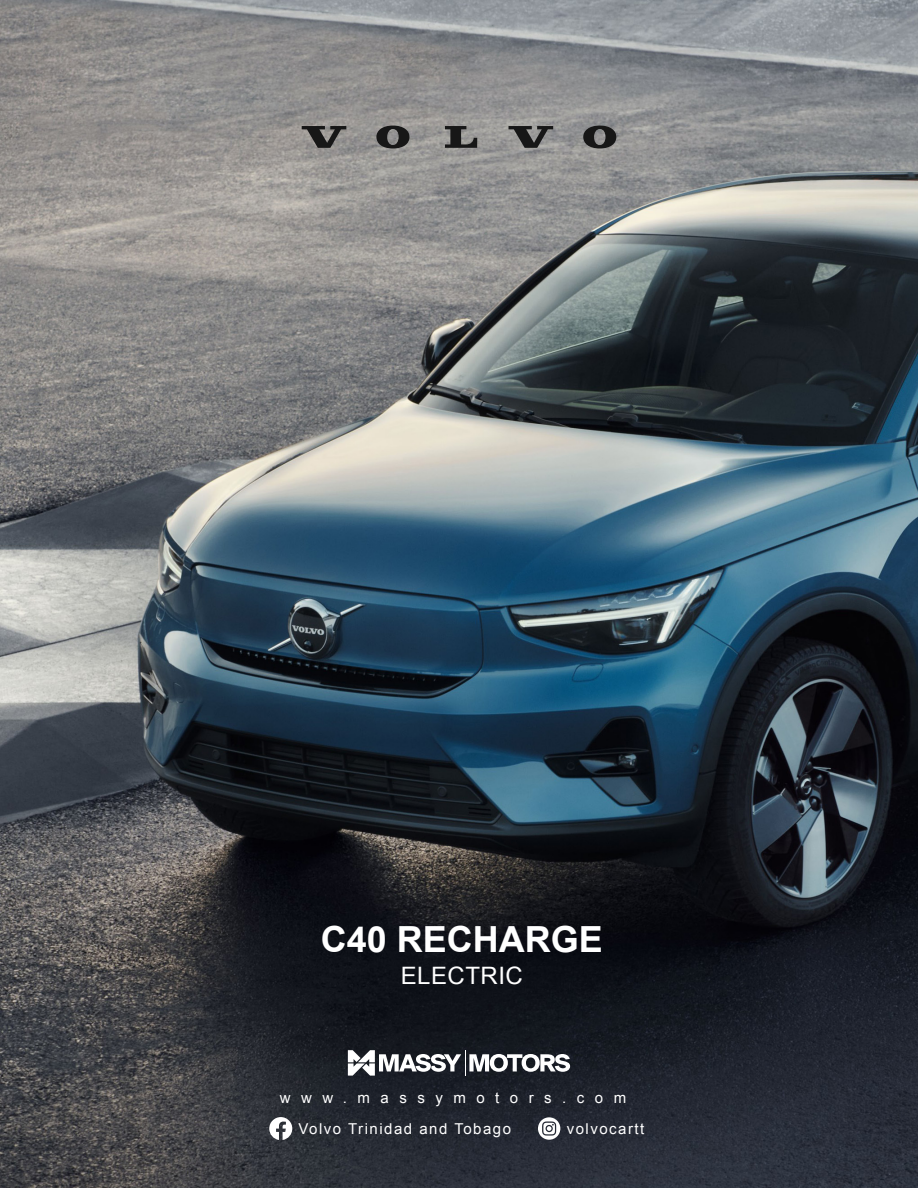
<style>
.page{position:relative;width:918px;height:1188px;background:#fff}
.page>*{position:absolute;margin:0;border:0;box-sizing:border-box;transform-origin:0 0}
.t1{font:700 36px "Arial";color:#fff}
.t2{font:24px "Arial";letter-spacing:.02em;color:#fff}
.t3{font:15px "Arial";letter-spacing:.1em;color:#fff}
.t4{font:15px "Arial";letter-spacing:.7em;color:#fff}
</style>
<div class="page">
<img style="left:0;top:0;width:918px;height:1188px">
<svg style="left:348px;top:1050px;width:222px;height:26px"></svg>
<svg style="left:269px;top:1117px;width:23px;height:23px"></svg>
<svg style="left:538px;top:1117px;width:22px;height:23px"></svg>
<svg style="left:302px;top:126px;width:314px;height:22px;background:#6e6e6d"></svg>
<h1 class="t1" style="left:321px;top:915px;width:284px">C40 RECHARGE</h1>
<h2 class="t2" style="left:401px;top:959px;width:124px">ELECTRIC</h2>
<p class="t4" style="left:280px;top:1088px;width:348px">www.massymotors.com</p>
<p class="t3" style="left:299px;top:1119px;width:214px">Volvo Trinidad and Tobago</p>
<p class="t3" style="left:567px;top:1119px;width:79px">volvocartt</p>
</div>
